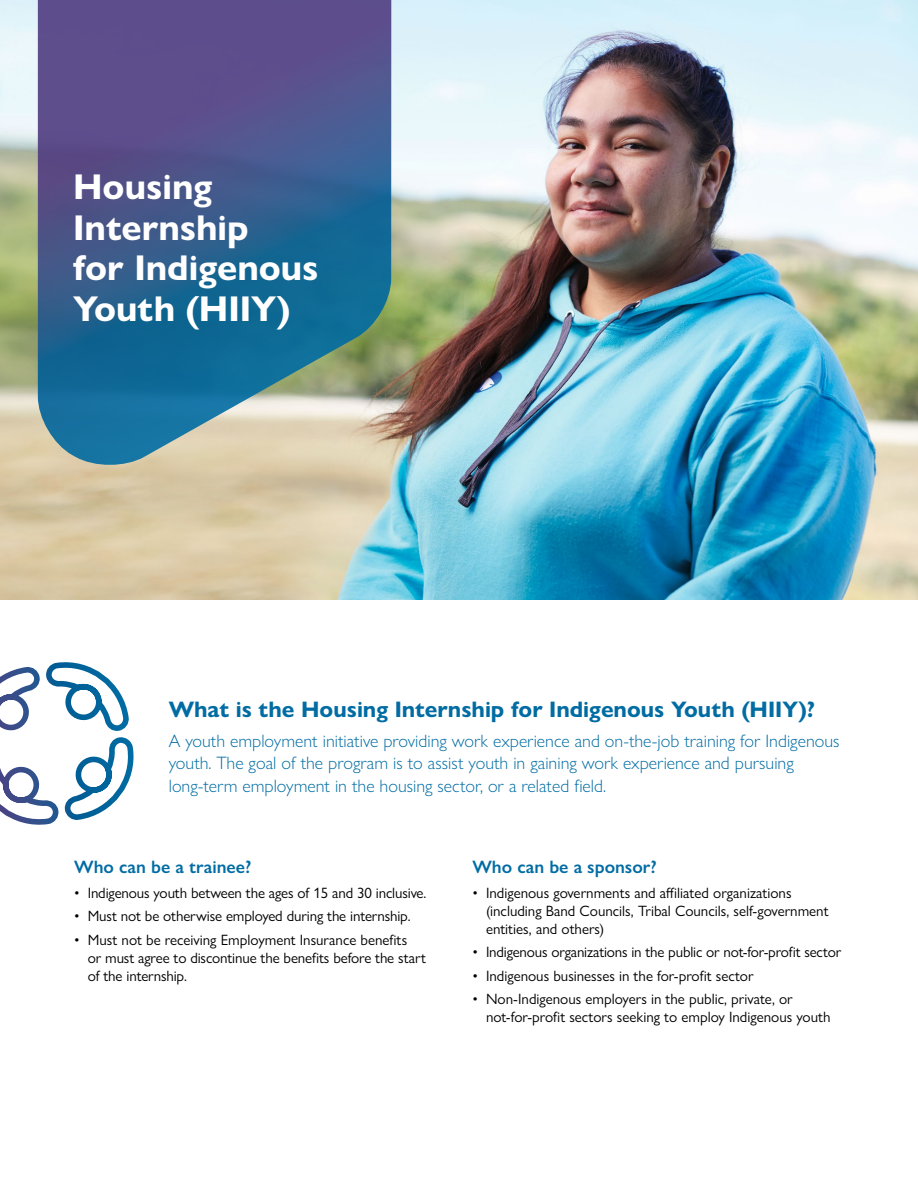
<style>
.page{position:relative;width:918px;height:1188px;background:#fff}
.page>*{position:absolute;margin:0;border:0;box-sizing:border-box;transform-origin:0 0}
.t1{font:700 36px/40.5px "Gill Sans Nova";color:#fff}
.t2{font:700 22.5px "Gill Sans Nova";color:#006ca3}
.t3{font:300 18px/22.5px "Gill Sans Nova";color:#006ca3}
.t4{font:600 18px "Gill Sans Nova";color:#006ca3}
.t5{font:15px/18px "Gill Sans Nova";color:#000}
</style>
<div class="page">
<img style="left:0;top:0;width:918px;height:599px">
<svg style="left:38px;top:0;width:353px;height:468px;background:#4c6992"></svg>
<svg style="left:0;top:662px;width:134px;height:163px"></svg>
<h1 class="t1" style="left:73px;top:166px;width:247px">Housing<br>Internship<br>for Indigenous<br>Youth (HIIY)</h1>
<h2 class="t2" style="left:169px;top:696px;width:648px">What is the Housing Internship for Indigenous Youth (HIIY)?</h2>
<p class="t3" style="left:169px;top:729px;width:672px">A youth employment initiative providing work experience and on-the-job training for Indigenous youth. The goal of the program is to assist youth in gaining work experience and pursuing long-term employment in the housing sector, or a related field.</p>
<p class="t4" style="left:74px;top:856px;width:179px">Who can be a trainee?</p>
<p class="t5" style="left:74px;top:884px;width:354px">• Indigenous youth between the ages of 15 and 30 inclusive.</p>
<p class="t5" style="left:74px;top:907px;width:338px">• Must not be otherwise employed during the internship.</p>
<p class="t5" style="left:88px;top:931px;width:340px;text-indent:-13px">• Must not be receiving Employment Insurance benefits<br>or must agree to discontinue the benefits before the start of the internship.</p>
<p class="t4" style="left:472px;top:856px;width:186px">Who can be a sponsor?</p>
<p class="t5" style="left:486px;top:884px;width:344px;text-indent:-14px">• Indigenous governments and affiliated organizations (including Band Councils, Tribal Councils, self-government entities, and others)</p>
<p class="t5" style="left:472px;top:943px;width:370px">• Indigenous organizations in the public or not-for-profit sector</p>
<p class="t5" style="left:472px;top:967px;width:283px">• Indigenous businesses in the for-profit sector</p>
<p class="t5" style="left:486px;top:990px;width:346px;text-indent:-14px">• Non-Indigenous employers in the public, private, or not-for-profit sectors seeking to employ Indigenous youth</p>
</div>
